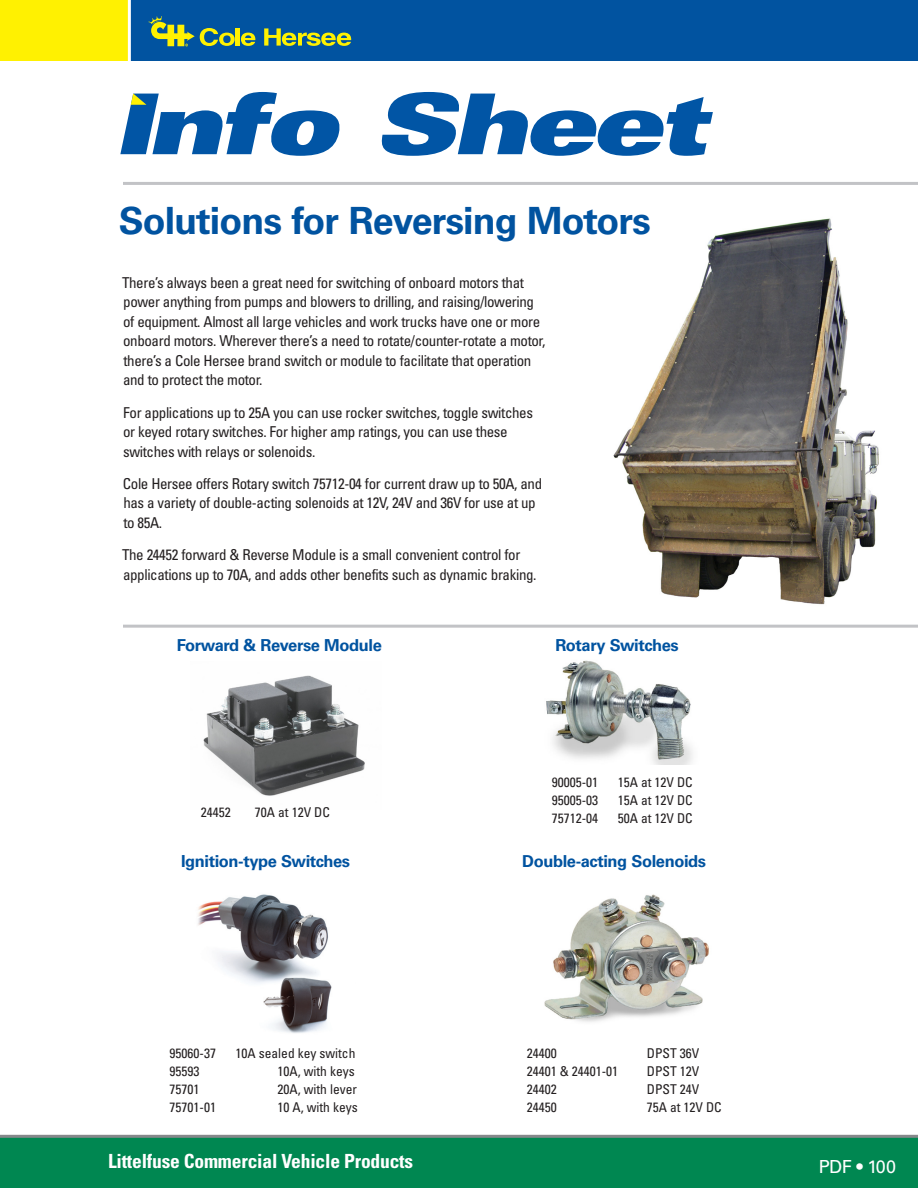
<style>
.page{position:relative;width:918px;height:1188px;background:#fff}
.page>*{position:absolute;margin:0;border:0;box-sizing:border-box;transform-origin:0 0}
.t1{font:84px "Univers LT Std X Black Ex Obl";letter-spacing:-.06em;color:#0155a5}
.t2{font:700 37.5px "Univers LT Std";letter-spacing:-.025em;color:#0153a0}
.t3{font:700 condensed 19.5px "Univers LT Std";letter-spacing:-.01em;color:#fff}
.t4{font:18px "Univers LT Std";letter-spacing:-.025em;color:#fff}
.t5{font:700 16.5px "Univers LT Std";letter-spacing:-.025em;color:#0153a0}
.body_copy_bullet{font:condensed 15px/19.5px "Univers LT Std";letter-spacing:-.025em;color:#231f20}
.t6{font:condensed 13.5px "Univers LT Std";color:#231f20}
</style>
<div class="page">
<img style="left:589px;top:218px;width:319px;height:407px">
<div style="left:130px;top:0;width:788px;height:61px;background:#0153a0"></div>
<div style="left:0;top:0;width:130px;height:61px;background:#fff101"></div>
<hr style="left:128px;top:0;width:3px;height:75px;background:#fff">
<div style="left:0;top:1137px;width:918px;height:51px;background:#008751"></div>
<hr style="left:0;top:1135px;width:918px;height:3px;background:#86888b">
<svg style="left:149px;top:16px;width:86px;height:30px"></svg>
<hr style="left:236px;top:28px;width:4px;height:18px;background:#fff101">
<svg style="left:241px;top:33px;width:14px;height:13px"></svg>
<svg style="left:264px;top:28px;width:87px;height:18px"></svg>
<hr style="left:123px;top:182px;width:795px;height:3px;background:#c2c3c6">
<hr style="left:123px;top:625px;width:795px;height:3px;background:#c2c3c6">
<img style="left:546px;top:660px;width:147px;height:104px">
<img style="left:544px;top:894px;width:165px;height:128px">
<svg style="left:131px;top:94px;width:15px;height:11px"></svg>
<img style="left:203px;top:675px;width:162px;height:121px">
<img style="left:198px;top:894px;width:134px;height:139px">
<p class="t1" style="left:113px;top:74px;width:593px">Info Sheet</p>
<p class="t2" style="left:119px;top:199px;width:534px">Solutions for Reversing Motors</p>
<p class="body_copy_bullet" style="left:122px;top:273px;width:425px">There’s always been a great need for switching of onboard motors that power anything from pumps and blowers to drilling, and raising/lowering of equipment. Almost all large vehicles and work trucks have one or more onboard motors. Wherever there’s a need to rotate/counter-rotate a motor, there’s a Cole Hersee brand switch or module to facilitate that operation and to protect the motor.</p>
<p class="body_copy_bullet" style="left:123px;top:402px;width:411px">For applications up to 25A you can use rocker switches, toggle switches or keyed rotary switches. For higher amp ratings, you can use these switches with relays or solenoids.</p>
<p class="body_copy_bullet" style="left:123px;top:474px;width:421px">Cole Hersee offers Rotary switch 75712-04 for current draw up to 50A, and has a variety of double-acting solenoids at 12V, 24V and 36V for use at up to 85A.</p>
<p class="body_copy_bullet" style="left:122px;top:545px;width:416px">The 24452 forward &amp; Reverse Module is a small convenient control for applications up to 70A, and adds other benefits such as dynamic braking.</p>
<p class="t5" style="left:177px;top:636px;width:207px">Forward &amp; Reverse Module</p>
<p class="t5" style="left:555px;top:636px;width:125px">Rotary Switches</p>
<p class="t6" style="left:201px;top:804px;width:31px">24452</p>
<p class="t6" style="left:255px;top:804px;width:76px">70A at 12V DC</p>
<p class="t5" style="left:181px;top:851px;width:171px">Ignition-type Switches</p>
<p class="t6" style="left:170px;top:1044px;width:48px">95060-37</p>
<p class="t6" style="left:236px;top:1044px;width:121px">10A sealed key switch</p>
<p class="t6" style="left:170px;top:1062px;width:31px">95593</p>
<p class="t6" style="left:278px;top:1062px;width:79px">10A, with keys</p>
<p class="t6" style="left:170px;top:1080px;width:31px">75701</p>
<p class="t6" style="left:278px;top:1080px;width:81px">20A, with lever</p>
<p class="t6" style="left:170px;top:1098px;width:48px">75701-01</p>
<p class="t6" style="left:278px;top:1098px;width:82px">10 A, with keys</p>
<p class="t3" style="left:108px;top:1150px;width:307px">Littelfuse Commercial Vehicle Products</p>
<p class="t6" style="left:552px;top:774px;width:48px">90005-01</p>
<p class="t6" style="left:618px;top:774px;width:76px">15A at 12V DC</p>
<p class="t6" style="left:552px;top:792px;width:48px">95005-03</p>
<p class="t6" style="left:618px;top:792px;width:76px">15A at 12V DC</p>
<p class="t6" style="left:552px;top:810px;width:48px">75712-04</p>
<p class="t6" style="left:618px;top:810px;width:76px">50A at 12V DC</p>
<p class="t5" style="left:522px;top:851px;width:185px">Double-acting Solenoids</p>
<p class="t6" style="left:527px;top:1044px;width:31px">24400</p>
<p class="t6" style="left:647px;top:1044px;width:54px">DPST 36V</p>
<p class="t6" style="left:527px;top:1062px;width:93px">24401 &amp; 24401-01</p>
<p class="t6" style="left:647px;top:1062px;width:54px">DPST 12V</p>
<p class="t6" style="left:527px;top:1080px;width:31px">24402</p>
<p class="t6" style="left:647px;top:1080px;width:54px">DPST 24V</p>
<p class="t6" style="left:527px;top:1098px;width:31px">24450</p>
<p class="t6" style="left:647px;top:1098px;width:76px">75A at 12V DC</p>
<p class="t4" style="left:819px;top:1155px;width:79px">PDF • 100</p>
</div>
